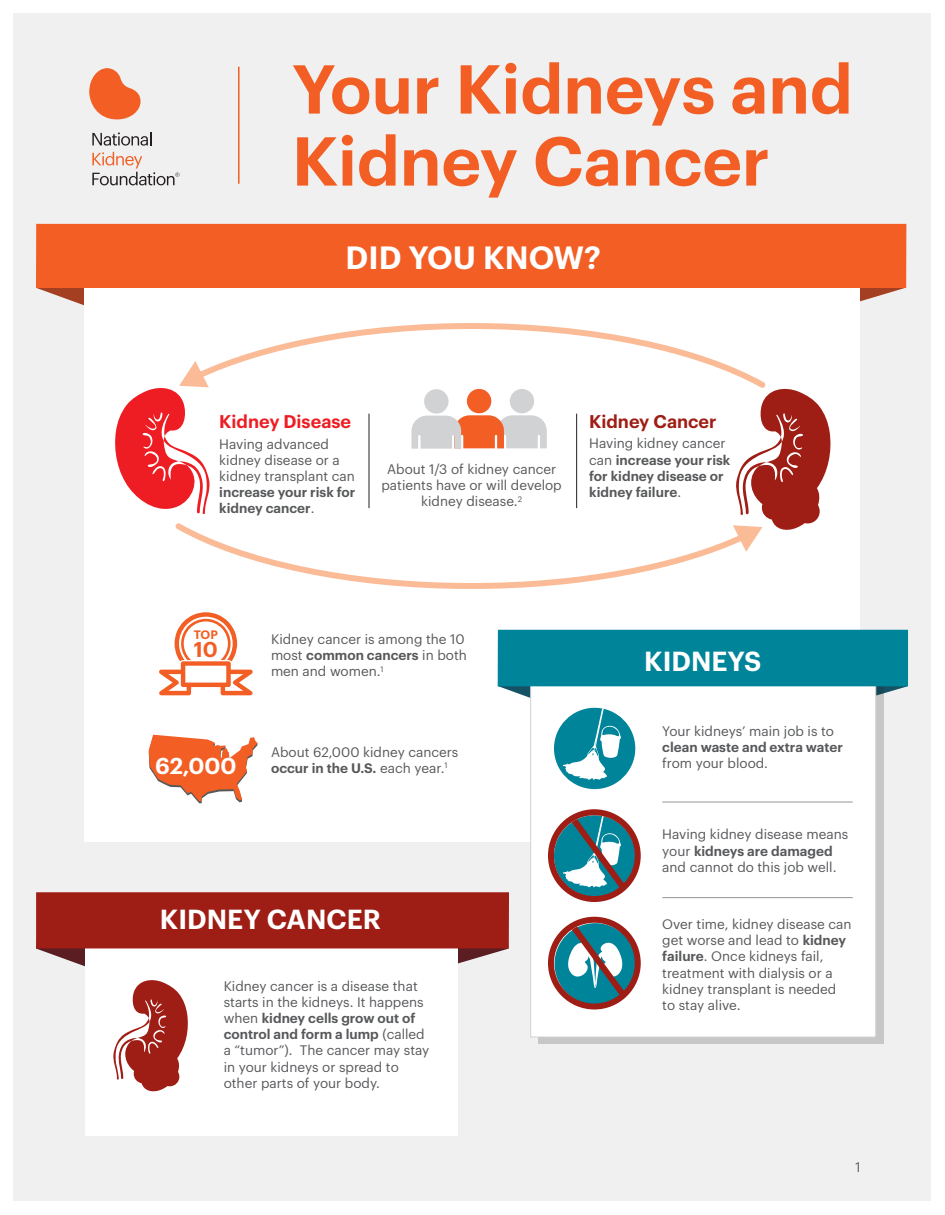
<style>
.page{position:relative;width:945px;height:1215px;background:#fff}
.page>*{position:absolute;margin:0;border:0;box-sizing:border-box;transform-origin:0 0}
.t1{font:600 67.5px/72px "Graphik";color:#f25e24}
.t2{font:600 31.5px "Graphik";color:#fff}
.t3{font:600 27px "Graphik";color:#fff}
.t4{font:600 22.5px "Graphik";color:#fff}
.t5{font:600 21px "Graphik";color:#f25e24}
.t6{font:600 18px "Graphik";color:#ee1d23}
.t7{font:600 18px "Graphik";color:#9e1d14}
.t8{font:13.5px/16.2px "Graphik";color:#57585a}
.t9{font:600 13.5px/16.2px "Graphik";color:#57585a}
.t10{font:300 13.5px "Graphik";color:#231f20}
.t11{font:600 12px "Graphik";color:#f25e24}
.s1{font-weight:400}
.s2{font-weight:600}
</style>
<div class="page">
<div style="left:14px;top:14px;width:918px;height:1188px;background:#f0f0f0"></div>
<svg style="left:37px;top:288px;width:48px;height:26px"></svg>
<svg style="left:860px;top:288px;width:45px;height:14px"></svg>
<div style="left:85px;top:273px;width:775px;height:568px;background:#fff"></div>
<div style="left:36px;top:224px;width:870px;height:64px;background:#f25e24"></div>
<svg style="left:458px;top:948px;width:51px;height:16px"></svg>
<svg style="left:884px;top:686px;width:24px;height:8px"></svg>
<div style="left:539px;top:663px;width:345px;height:381px;background:#c7c7c7"></div>
<div style="left:530px;top:656px;width:346px;height:381px;background:#fff;border:1px solid #d1d2d4"></div>
<div style="left:498px;top:630px;width:410px;height:56px;background:#00849a"></div>
<div style="left:85px;top:920px;width:373px;height:215px;background:#fff"></div>
<div style="left:36px;top:892px;width:473px;height:56px;background:#9e1d14"></div>
<svg style="left:89px;top:68px;width:52px;height:51px"></svg>
<svg style="left:92px;top:132px;width:59px;height:14px"></svg>
<svg style="left:92px;top:152px;width:88px;height:33px"></svg>
<hr style="left:238px;top:67px;width:2px;height:117px;background:#f25e24">
<svg style="left:159px;top:612px;width:94px;height:83px"></svg>
<svg style="left:149px;top:735px;width:108px;height:68px"></svg>
<svg style="left:498px;top:686px;width:137px;height:103px"></svg>
<svg style="left:36px;top:903px;width:153px;height:189px"></svg>
<hr style="left:662px;top:802px;width:191px;height:1px;background:#939598">
<hr style="left:662px;top:897px;width:191px;height:1px;background:#939598">
<svg style="left:548px;top:809px;width:93px;height:93px"></svg>
<svg style="left:548px;top:917px;width:93px;height:93px"></svg>
<svg style="left:115px;top:323px;width:716px;height:266px"></svg>
<h1 class="t1" style="left:292px;top:47px;width:562px">Your Kidneys and<br>Kidney Cancer</h1>
<h2 class="t2" style="left:346px;top:233px;width:257px">DID YOU KNOW?</h2>
<h3 class="t6" style="left:219px;top:408px;width:133px">Kidney Disease</h3>
<p class="t8" style="left:219px;top:434px;width:137px">Having advanced kidney disease or a kidney transplant can</p>
<p class="t9" style="left:219px;top:483px;width:138px">increase your risk for kidney cancer<span class="s1">.</span></p>
<p class="t8" style="left:382px;top:460px;width:182px;text-align:center">About 1/3 of kidney cancer patients have or will develop kidney disease.<sup>2</sup></p>
<h3 class="t7" style="left:589px;top:407px;width:129px">Kidney Cancer</h3>
<p class="t9" style="left:589px;top:434px;width:143px"><span class="s1">Having kidney cancer can</span> increase your risk for kidney disease or kidney failure<span class="s1">.</span></p>
<p class="t11" style="left:194px;top:626px;width:26px">TOP</p>
<h3 class="t5" style="left:194px;top:634px;width:26px">10</h3>
<h3 class="t4" style="left:155px;top:748px;width:83px">62,000</h3>
<p class="t8" style="left:271px;top:630px;width:197px">Kidney cancer is among the 10 most <span class="s2">common cancers</span> in both men and women.<sup>1</sup></p>
<p class="t8" style="left:271px;top:743px;width:189px">About 62,000 kidney cancers <span class="s2">occur in the U.S.</span> each year.<sup>1</sup></p>
<h3 class="t3" style="left:160px;top:899px;width:223px">KIDNEY CANCER</h3>
<p class="t8" style="left:224px;top:976px;width:207px">Kidney cancer is a disease that starts in the kidneys. It happens when <span class="s2">kidney cells grow out of control and form a lump</span> (called a “tumor”). The cancer may stay in your kidneys or spread to other parts of your body.</p>
<h3 class="t3" style="left:644px;top:640px;width:119px">KIDNEYS</h3>
<p class="t8" style="left:662px;top:722px;width:173px">Your kidneys’ main job is to</p>
<p class="t9" style="left:662px;top:738px;width:182px">clean waste and extra water</p>
<p class="t8" style="left:662px;top:754px;width:107px">from your blood.</p>
<p class="t8" style="left:662px;top:825px;width:187px">Having kidney disease means your <span class="s2">kidneys are damaged </span>and cannot do this job well.</p>
<p class="t8" style="left:662px;top:915px;width:191px">Over time, kidney disease can get worse and lead to <span class="s2">kidney failure</span>. Once kidneys fail, treatment with dialysis or a kidney transplant is needed to stay alive.</p>
<p class="t10" style="left:856px;top:1157px;width:6px">1</p>
</div>
